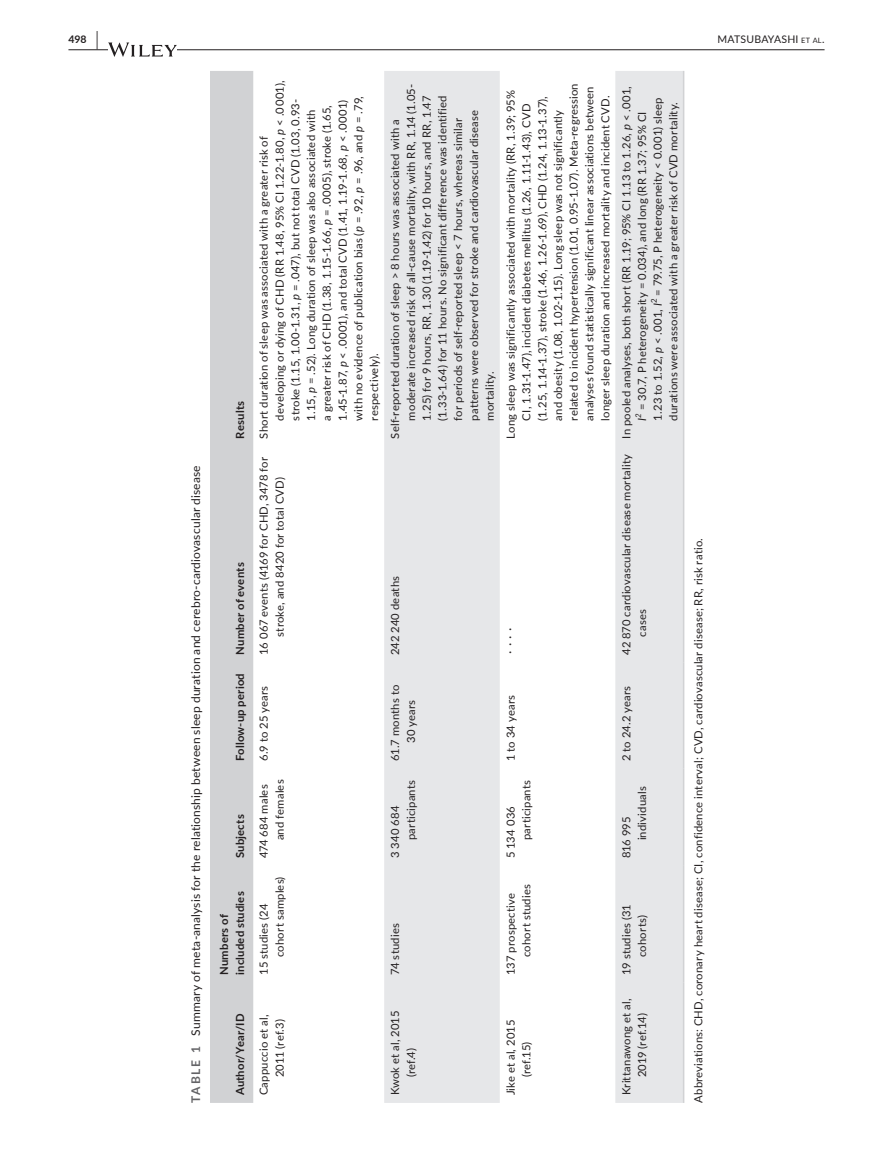
<style>
.page{position:relative;width:893px;height:1174px;background:#fff}
.page>*{position:absolute;margin:0;border:0;box-sizing:border-box;transform-origin:0 0}
.t1{font:12px "Lato";letter-spacing:.015em;color:#231f20}
.t2{font:11.25px/15.8px "Lato";letter-spacing:.015em;color:#231f20}
.t3{font:700 11.25px/15.8px "Lato";letter-spacing:.02em;color:#231f20}
.t4{font:11.25px "Arial Unicode MS";color:#231f20}
.t5{font:10.5px "Lato";letter-spacing:.015em;color:#231f20}
.t6{font:700 10.5px "Lato";color:#231f20}
.t7{font:italic 7.8px "Lato";color:#231f20}
.t8{font:7.8px "Lato";color:#231f20}
.s1{font-size:19.5px}
.s2{font-size:7.35px}
.s3{font-weight:700;color:#636366}
.s4{font-style:italic}
</style>
<div class="page">
<hr style="left:68px;top:49px;width:756px;height:1px;background:#231f20">
<svg style="left:108px;top:42px;width:69px;height:15px"></svg>
<div style="left:210px;top:71px;width:43px;height:1031px;background:#d1d2d4"></div>
<svg style="left:384px;top:71px;width:299px;height:1031px;fill:#e6e7e9"></svg>
<hr style="left:683px;top:982px;width:1px;height:120px;background:#d1d2d4">
<hr style="left:683px;top:866px;width:1px;height:116px;background:#d1d2d4">
<hr style="left:683px;top:768px;width:1px;height:98px;background:#d1d2d4">
<hr style="left:683px;top:662px;width:1px;height:106px;background:#d1d2d4">
<hr style="left:683px;top:446px;width:1px;height:216px;background:#d1d2d4">
<hr style="left:683px;top:71px;width:1px;height:375px;background:#d1d2d4">
<p class="t6" style="left:68px;top:31px;width:31px">498 <span class="s1">|</span></p>
<p class="t5" style="left:718px;top:31px;width:108px">MATSUBAYASHI <span class="s2">et al</span>.</p>
<p class="t1" style="left:187px;top:1102px;width:639px;rotate:-90deg"><span class="s3">TABLE 1</span> Summary of meta-analysis for the relationship between sleep duration and cerebro-cardiovascular disease</p>
<p class="t3" style="left:232px;top:438px;width:39px;rotate:-90deg">Results</p>
<p class="t3" style="left:232px;top:655px;width:94px;rotate:-90deg">Number of events</p>
<p class="t3" style="left:232px;top:761px;width:89px;rotate:-90deg">Follow-up period</p>
<p class="t3" style="left:232px;top:858px;width:46px;rotate:-90deg">Subjects</p>
<p class="t3" style="left:216px;top:975px;width:85px;rotate:-90deg">Numbers of included studies</p>
<p class="t3" style="left:232px;top:1095px;width:83px;rotate:-90deg">Author/Year/ID</p>
<p class="t2" style="left:255px;top:420px;width:341px;text-indent:-18px;rotate:-90deg">Short duration of sleep was associated with a greater risk of developing or dying of CHD (RR 1.48, 95% CI 1.22-1.80, <span class="s4">p</span> &lt; .0001), stroke (1.15, 1.00-1.31, <span class="s4">p</span> = .047), but not total CVD (1.03, 0.93- 1.15, <span class="s4">p</span> = .52). Long duration of sleep was also associated with<br>a greater risk of CHD (1.38, 1.15-1.66, <span class="s4">p</span> = .0005), stroke (1.65, 1.45-1.87, <span class="s4">p</span> &lt; .0001), and total CVD (1.41, 1.19-1.68, <span class="s4">p</span> &lt; .0001) with no evidence of publication bias (<span class="s4">p</span> = .92, <span class="s4">p</span> = .96, and <span class="s4">p</span> = .79, respectively).</p>
<p class="t2" style="left:255px;top:655px;width:199px;text-align:center;rotate:-90deg">16 067 events (4169 for CHD, 3478 for stroke, and 8420 for total CVD)</p>
<p class="t2" style="left:387px;top:420px;width:338px;text-indent:-18px;rotate:-90deg">Self-reported duration of sleep &gt; 8 hours was associated with a moderate increased risk of all-cause mortality, with RR, 1.14 (1.05- 1.25) for 9 hours, RR, 1.30 (1.19-1.42) for 10 hours, and RR, 1.47 (1.33-1.64) for 11 hours. No significant difference was identified for periods of self-reported sleep &lt; 7 hours, whereas similar patterns were observed for stroke and cardiovascular disease mortality.</p>
<p class="t2" style="left:387px;top:655px;width:80px;rotate:-90deg">242 240 deaths</p>
<p class="t2" style="left:502px;top:420px;width:339px;text-indent:-18px;rotate:-90deg">Long sleep was significantly associated with mortality (RR, 1.39; 95% CI, 1.31-1.47), incident diabetes mellitus (1.26, 1.11-1.43), CVD (1.25, 1.14-1.37), stroke (1.46, 1.26-1.69), CHD (1.24, 1.13-1.37), and obesity (1.08, 1.02-1.15). Long sleep was not significantly related to incident hypertension (1.01, 0.95-1.07). Meta-regression analyses found statistically significant linear associations between longer sleep duration and increased mortality and incident CVD.</p>
<p class="t4" style="left:503px;top:655px;width:35px;rotate:-90deg">・・・・</p>
<p class="t2" style="left:618px;top:420px;width:336px;text-indent:-18px;rotate:-90deg">In pooled analyses, both short (RR 1.19; 95% CI 1.13 to 1.26, <span class="s4">p</span> &lt; .001,<br><span class="s4">I</span></p>
<p class="t2" style="left:649px;top:420px;width:325px;text-indent:125px;rotate:-90deg">= 79.75, P heterogeneity &lt; 0.001) sleep durations were associated with a greater risk of CVD mortality.</p>
<p class="t2" style="left:634px;top:420px;width:310px;text-indent:10px;rotate:-90deg">= 30.7, P heterogeneity = 0.034), and long (RR 1.37; 95% CI<br>1.23 to 1.52, <span class="s4">p</span> &lt; .001, <span class="s4">I</span></p>
<p class="t8" style="left:648px;top:303px;width:6px;rotate:-90deg">2</p>
<p class="t7" style="left:633px;top:417px;width:6px;rotate:-90deg">2</p>
<p class="t2" style="left:618px;top:637px;width:185px;text-indent:-18px;rotate:-90deg">42 870 cardiovascular disease mortality cases</p>
<p class="t2" style="left:255px;top:761px;width:77px;rotate:-90deg">6.9 to 25 years</p>
<p class="t2" style="left:255px;top:840px;width:62px;text-indent:-18px;rotate:-90deg">474 684 males and females</p>
<p class="t2" style="left:255px;top:957px;width:82px;text-indent:-18px;rotate:-90deg">15 studies (24 cohort samples)</p>
<p class="t2" style="left:255px;top:1077px;width:64px;text-indent:-18px;rotate:-90deg">Cappuccio et al,<br>2011 (ref.3)</p>
<p class="t2" style="left:387px;top:761px;width:78px;text-align:center;rotate:-90deg">61.7 months to<br>30 years</p>
<p class="t2" style="left:387px;top:840px;width:62px;text-indent:-18px;rotate:-90deg">3 340 684 participants</p>
<p class="t2" style="left:387px;top:975px;width:53px;rotate:-90deg">74 studies</p>
<p class="t2" style="left:387px;top:1077px;width:68px;text-indent:-18px;rotate:-90deg">Kwok et al, 2015 (ref.4)</p>
<p class="t2" style="left:502px;top:761px;width:68px;rotate:-90deg">1 to 34 years</p>
<p class="t2" style="left:502px;top:840px;width:62px;text-indent:-18px;rotate:-90deg">5 134 036 participants</p>
<p class="t2" style="left:502px;top:957px;width:74px;text-indent:-18px;rotate:-90deg">137 prospective cohort studies</p>
<p class="t2" style="left:502px;top:1095px;width:77px;text-align:center;rotate:-90deg">Jike et al, 2015 (ref.15)</p>
<p class="t2" style="left:618px;top:761px;width:77px;rotate:-90deg">2 to 24.2 years</p>
<p class="t2" style="left:618px;top:840px;width:56px;text-indent:-18px;rotate:-90deg">816 995 individuals</p>
<p class="t2" style="left:618px;top:957px;width:54px;text-indent:-18px;rotate:-90deg">19 studies (31 cohorts)</p>
<p class="t2" style="left:618px;top:1095px;width:98px;text-align:center;rotate:-90deg">Krittanawong et al,<br>2019 (ref.14)</p>
<p class="t2" style="left:690px;top:1103px;width:566px;rotate:-90deg">Abbreviations: CHD, coronary heart disease; CI, confidence interval; CVD, cardiovascular disease; RR, risk ratio.</p>
</div>
